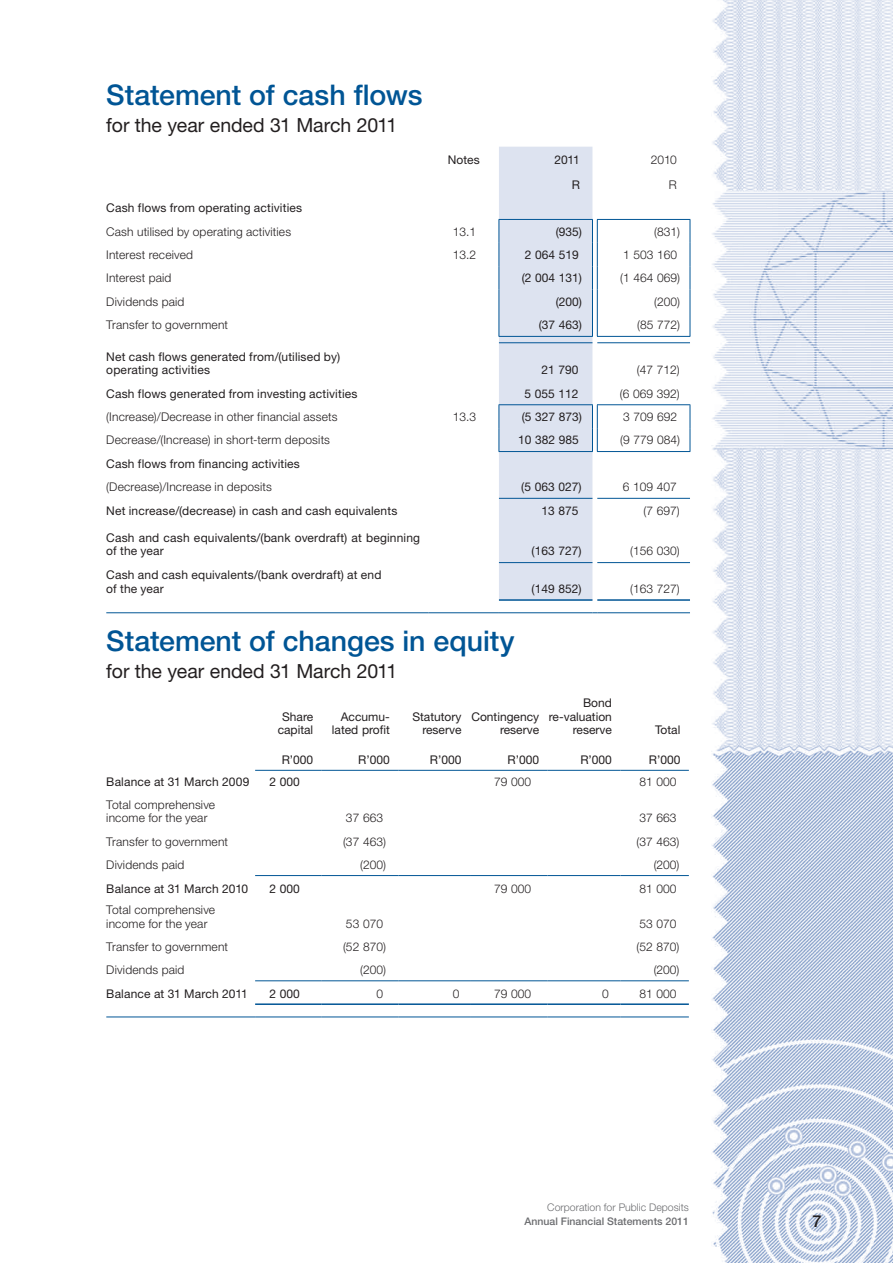
<style>
.page{position:relative;width:893px;height:1263px;background:#fff}
.page>*{position:absolute;margin:0;border:0;box-sizing:border-box;transform-origin:0 0}
.t1{font:500 28.5px "Helvetica Neue LT Pro";letter-spacing:-.005em;color:#005595}
.t2{font:19.5px "Helvetica Neue LT Pro";letter-spacing:-.005em;color:#231f20}
.t3{font:500 16.5px "Helvetica Neue LT Pro";color:#231f20}
.t4{font:12px/13.5px "Helvetica Neue LT Pro";letter-spacing:.01em;color:#231f20;text-align:right}
.t5{font:300 12px/13.5px "Helvetica Neue LT Pro";letter-spacing:.01em;color:#231f20}
.t6{font:500 10.5px "Helvetica Neue LT Pro";color:#6c6d70}
.t7{font:300 10.5px "Helvetica Neue LT Pro";color:#6c6d70}
</style>
<div class="page">
<img style="left:711px;top:0;width:182px;height:1263px">
<hr style="left:106px;top:612px;width:323px;height:1px;background:#005595">
<hr style="left:429px;top:612px;width:70px;height:1px;background:#005595">
<hr style="left:499px;top:612px;width:93px;height:1px;background:#005595">
<hr style="left:597px;top:612px;width:93px;height:1px;background:#005595">
<hr style="left:597px;top:342px;width:93px;height:1px;background:#005595">
<hr style="left:499px;top:599px;width:93px;height:2px;background:#005595">
<hr style="left:597px;top:599px;width:93px;height:2px;background:#005595">
<hr style="left:597px;top:562px;width:93px;height:1px;background:#005595">
<hr style="left:597px;top:498px;width:93px;height:1px;background:#005595">
<hr style="left:597px;top:219px;width:93px;height:1px;background:#005595">
<svg style="left:690px;top:220px;width:1px;height:116px"></svg>
<hr style="left:597px;top:336px;width:93px;height:1px;background:#005595">
<hr style="left:597px;top:404px;width:93px;height:1px;background:#005595">
<svg style="left:499px;top:147px;width:99px;height:453px;background:#d5deec"></svg>
<svg style="left:690px;top:405px;width:1px;height:46px"></svg>
<hr style="left:597px;top:451px;width:93px;height:1px;background:#005595">
<hr style="left:255px;top:1003px;width:67px;height:2px;background:#005595">
<hr style="left:322px;top:1003px;width:76px;height:2px;background:#005595">
<hr style="left:398px;top:1003px;width:72px;height:2px;background:#005595">
<hr style="left:470px;top:1003px;width:78px;height:2px;background:#005595">
<hr style="left:548px;top:1003px;width:72px;height:2px;background:#005595">
<hr style="left:620px;top:1003px;width:69px;height:2px;background:#005595">
<hr style="left:255px;top:980px;width:67px;height:1px;background:#005595">
<hr style="left:322px;top:980px;width:76px;height:1px;background:#005595">
<hr style="left:398px;top:980px;width:72px;height:1px;background:#005595">
<hr style="left:470px;top:980px;width:78px;height:1px;background:#005595">
<hr style="left:548px;top:980px;width:72px;height:1px;background:#005595">
<hr style="left:620px;top:980px;width:69px;height:1px;background:#005595">
<hr style="left:255px;top:770px;width:67px;height:1px;background:#005595">
<hr style="left:322px;top:770px;width:76px;height:1px;background:#005595">
<hr style="left:398px;top:770px;width:72px;height:1px;background:#005595">
<hr style="left:470px;top:770px;width:78px;height:1px;background:#005595">
<hr style="left:548px;top:770px;width:72px;height:1px;background:#005595">
<hr style="left:620px;top:770px;width:69px;height:1px;background:#005595">
<hr style="left:106px;top:1016px;width:149px;height:1px;background:#005595">
<hr style="left:255px;top:1016px;width:67px;height:1px;background:#005595">
<hr style="left:322px;top:1016px;width:76px;height:1px;background:#005595">
<hr style="left:398px;top:1016px;width:72px;height:1px;background:#005595">
<hr style="left:470px;top:1016px;width:78px;height:1px;background:#005595">
<hr style="left:548px;top:1016px;width:72px;height:1px;background:#005595">
<hr style="left:620px;top:1016px;width:69px;height:1px;background:#005595">
<hr style="left:255px;top:875px;width:67px;height:1px;background:#005595">
<hr style="left:322px;top:875px;width:76px;height:1px;background:#005595">
<hr style="left:398px;top:875px;width:72px;height:1px;background:#005595">
<hr style="left:470px;top:875px;width:78px;height:1px;background:#005595">
<hr style="left:548px;top:875px;width:72px;height:1px;background:#005595">
<hr style="left:620px;top:875px;width:69px;height:1px;background:#005595">
<h1 class="t1" style="left:106px;top:78px;width:318px">Statement of cash flows</h1>
<h2 class="t2" style="left:106px;top:113px;width:292px">for the year ended 31 March 2011</h2>
<p class="t4" style="left:448px;top:153px;width:34px">Notes</p>
<p class="t4" style="left:554px;top:153px;width:27px">2011</p>
<p class="t5" style="left:651px;top:153px;width:27px">2010</p>
<p class="t4" style="left:572px;top:177px;width:10px">R</p>
<p class="t5" style="left:669px;top:177px;width:10px">R</p>
<p class="t4" style="left:106px;top:201px;width:197px">Cash flows from operating activities</p>
<p class="t5" style="left:106px;top:224px;width:186px">Cash utilised by operating activities</p>
<p class="t5" style="left:453px;top:224px;width:25px">13.1</p>
<p class="t4" style="left:556px;top:224px;width:28px">(935)</p>
<p class="t5" style="left:654px;top:224px;width:27px">(831)</p>
<p class="t5" style="left:106px;top:248px;width:88px">Interest received</p>
<p class="t5" style="left:453px;top:248px;width:25px">13.2</p>
<p class="t4" style="left:525px;top:248px;width:56px">2 064 519</p>
<p class="t5" style="left:623px;top:248px;width:56px">1 503 160</p>
<p class="t5" style="left:106px;top:271px;width:67px">Interest paid</p>
<p class="t4" style="left:522px;top:271px;width:62px">(2 004 131)</p>
<p class="t5" style="left:620px;top:271px;width:61px">(1 464 069)</p>
<p class="t5" style="left:106px;top:294px;width:80px">Dividends paid</p>
<p class="t4" style="left:556px;top:294px;width:28px">(200)</p>
<p class="t5" style="left:654px;top:294px;width:27px">(200)</p>
<p class="t5" style="left:106px;top:318px;width:123px">Transfer to government</p>
<p class="t4" style="left:539px;top:318px;width:45px">(37 463)</p>
<p class="t5" style="left:637px;top:318px;width:44px">(85 772)</p>
<p class="t4" style="left:106px;top:349px;width:235px;text-align:left">Net cash flows generated from/(utilised by) operating activities</p>
<p class="t4" style="left:541px;top:363px;width:39px">21 790</p>
<p class="t5" style="left:637px;top:363px;width:44px">(47 712)</p>
<p class="t4" style="left:106px;top:386px;width:253px">Cash flows generated from investing activities</p>
<p class="t4" style="left:524px;top:386px;width:56px">5 055 112</p>
<p class="t5" style="left:620px;top:386px;width:61px">(6 069 392)</p>
<p class="t5" style="left:106px;top:410px;width:233px">(Increase)/Decrease in other financial assets</p>
<p class="t5" style="left:453px;top:410px;width:25px">13.3</p>
<p class="t4" style="left:522px;top:410px;width:62px">(5 327 873)</p>
<p class="t5" style="left:623px;top:410px;width:56px">3 709 692</p>
<p class="t5" style="left:106px;top:433px;width:225px">Decrease/(Increase) in short-term deposits</p>
<p class="t4" style="left:518px;top:433px;width:62px">10 382 985</p>
<p class="t5" style="left:620px;top:433px;width:61px">(9 779 084)</p>
<p class="t4" style="left:106px;top:456px;width:195px">Cash flows from financing activities</p>
<p class="t5" style="left:106px;top:480px;width:167px">(Decrease)/Increase in deposits</p>
<p class="t4" style="left:521px;top:480px;width:62px">(5 063 027)</p>
<p class="t5" style="left:623px;top:480px;width:56px">6 109 407</p>
<p class="t4" style="left:106px;top:503px;width:292px">Net increase/(decrease) in cash and cash equivalents</p>
<p class="t4" style="left:541px;top:503px;width:39px">13 875</p>
<p class="t5" style="left:644px;top:503px;width:38px">(7 697)</p>
<p class="t4" style="left:106px;top:531px;width:315px;text-align:left">Cash and cash equivalents/(bank overdraft) at beginning of the year</p>
<p class="t4" style="left:532px;top:544px;width:51px">(163 727)</p>
<p class="t5" style="left:630px;top:544px;width:51px">(156 030)</p>
<p class="t4" style="left:106px;top:568px;width:277px;text-align:left">Cash and cash equivalents/(bank overdraft) at end of the year</p>
<p class="t4" style="left:532px;top:581px;width:51px">(149 852)</p>
<p class="t5" style="left:630px;top:581px;width:51px">(163 727)</p>
<h1 class="t1" style="left:106px;top:624px;width:410px">Statement of changes in equity</h1>
<h2 class="t2" style="left:106px;top:659px;width:292px">for the year ended 31 March 2011</h2>
<p class="t4" style="left:278px;top:709px;width:37px;text-align:center">Share capital</p>
<p class="t4" style="left:332px;top:709px;width:59px">Accumu&shy;lated profit</p>
<p class="t4" style="left:412px;top:709px;width:51px">Statutory reserve</p>
<p class="t4" style="left:471px;top:709px;width:69px">Contingency reserve</p>
<p class="t4" style="left:549px;top:696px;width:65px">Bond re-valuation reserve</p>
<p class="t4" style="left:655px;top:723px;width:27px">Total</p>
<p class="t4" style="left:282px;top:753px;width:33px">R’000</p>
<p class="t4" style="left:358px;top:753px;width:33px">R’000</p>
<p class="t4" style="left:430px;top:753px;width:33px">R’000</p>
<p class="t4" style="left:508px;top:753px;width:33px">R’000</p>
<p class="t4" style="left:580px;top:753px;width:33px">R’000</p>
<p class="t4" style="left:649px;top:753px;width:33px">R’000</p>
<p class="t4" style="left:106px;top:775px;width:145px">Balance at 31 March 2009</p>
<p class="t4" style="left:270px;top:775px;width:32px">2 000</p>
<p class="t5" style="left:494px;top:775px;width:39px">79 000</p>
<p class="t5" style="left:639px;top:775px;width:39px">81 000</p>
<p class="t5" style="left:106px;top:798px;width:110px">Total comprehensive income for the year</p>
<p class="t5" style="left:346px;top:811px;width:39px">37 663</p>
<p class="t5" style="left:639px;top:811px;width:39px">37 663</p>
<p class="t5" style="left:106px;top:834px;width:123px">Transfer to government</p>
<p class="t5" style="left:343px;top:834px;width:44px">(37 463)</p>
<p class="t5" style="left:637px;top:834px;width:44px">(37 463)</p>
<p class="t5" style="left:106px;top:858px;width:80px">Dividends paid</p>
<p class="t5" style="left:360px;top:858px;width:27px">(200)</p>
<p class="t5" style="left:654px;top:858px;width:27px">(200)</p>
<p class="t4" style="left:106px;top:881px;width:143px">Balance at 31 March 2010</p>
<p class="t4" style="left:270px;top:881px;width:32px">2 000</p>
<p class="t5" style="left:494px;top:881px;width:39px">79 000</p>
<p class="t5" style="left:639px;top:881px;width:39px">81 000</p>
<p class="t5" style="left:106px;top:903px;width:110px">Total comprehensive income for the year</p>
<p class="t5" style="left:346px;top:916px;width:39px">53 070</p>
<p class="t5" style="left:639px;top:916px;width:39px">53 070</p>
<p class="t5" style="left:106px;top:940px;width:123px">Transfer to government</p>
<p class="t5" style="left:343px;top:940px;width:44px">(52 870)</p>
<p class="t5" style="left:637px;top:940px;width:44px">(52 870)</p>
<p class="t5" style="left:106px;top:963px;width:80px">Dividends paid</p>
<p class="t5" style="left:360px;top:963px;width:27px">(200)</p>
<p class="t5" style="left:654px;top:963px;width:27px">(200)</p>
<p class="t4" style="left:106px;top:986px;width:143px">Balance at 31 March 2011</p>
<p class="t4" style="left:270px;top:986px;width:32px">2 000</p>
<p class="t5" style="left:376px;top:986px;width:8px">0</p>
<p class="t5" style="left:453px;top:986px;width:8px">0</p>
<p class="t5" style="left:494px;top:986px;width:39px">79 000</p>
<p class="t5" style="left:602px;top:986px;width:8px">0</p>
<p class="t5" style="left:639px;top:986px;width:39px">81 000</p>
<p class="t7" style="left:547px;top:1201px;width:143px">Corporation for Public Deposits</p>
<p class="t6" style="left:524px;top:1215px;width:166px">Annual Financial Statements 2011</p>
<h3 class="t3" style="left:813px;top:1211px;width:11px">7</h3>
</div>
